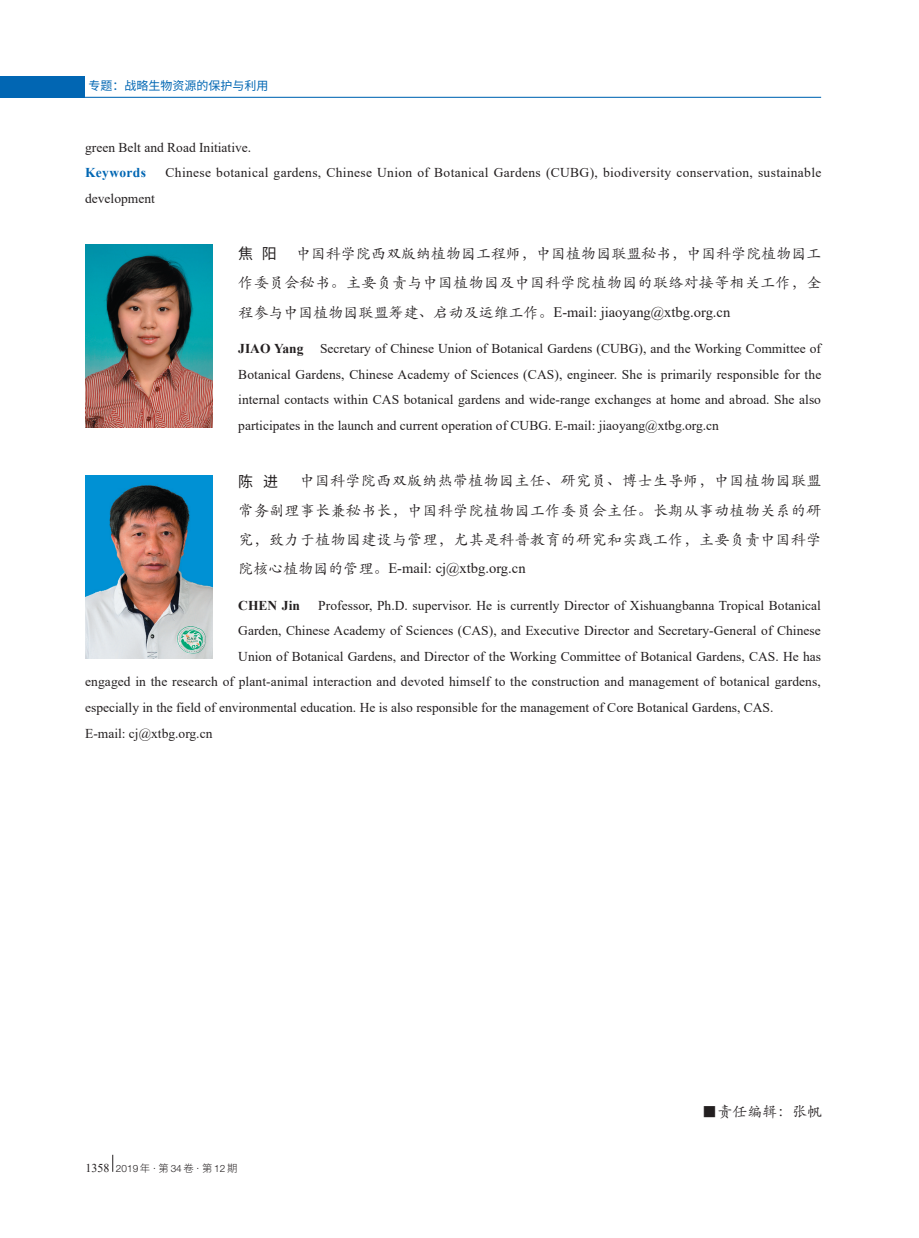
<style>
.page{position:relative;width:919px;height:1238px;background:#fff}
.page>*{position:absolute;margin:0;border:0;box-sizing:border-box;transform-origin:0 0}
.t1{font:15px/29.1px "ST Kaiti";letter-spacing:.025em;color:#231f20;text-align:right}
.t2{font:15px "Source Han Sans CN";color:#231f20}
.t3{font:14.55px "Times New Roman";color:#231f20}
.t4{font:13.5px/25.5px "Times New Roman";color:#231f20;text-align:justify}
.t5{font:13.5px "Times New Roman";letter-spacing:.025em;color:#231f20}
.t6{font:700 13.5px "Times New Roman";letter-spacing:.025em;color:#0166b3}
.t7{font:700 13.5px "Times New Roman";letter-spacing:.005em;color:#231f20}
.t8{font:12px "Source Han Sans CN";color:#0166b3}
.t9{font:300 10.05px "Helvetica Neue LT Pro";color:#231f20}
.s1{font-family:"ST Kaiti";font-size:15px}
.s2{font-weight:700}
.s3{font-family:"Times New Roman";font-weight:400;font-size:12px}
.s4{font-family:"Source Han Sans CN";font-size:10.35px}
</style>
<div class="page">
<svg style="left:112px;top:1154px;width:1px;height:17px"></svg>
<div style="left:0;top:77px;width:84px;height:21px;background:#0166b3"></div>
<hr style="left:0;top:97px;width:821px;height:1px;background:#0166b3">
<img style="left:85px;top:244px;width:128px;height:183px">
<img style="left:85px;top:476px;width:128px;height:182px">
<p class="t8" style="left:88px;top:79px;width:181px">专题：战略生物资源的保护与利用</p>
<p class="t4" style="left:85px;top:134px;width:168px">green Belt and Road Initiative.</p>
<p class="t6" style="left:85px;top:163px;width:62px">Keywords</p>
<p class="t5" style="left:165px;top:163px;width:657px">Chinese botanical gardens, Chinese Union of Botanical Gardens (CUBG), biodiversity conservation, sustainable</p>
<p class="t4" style="left:85px;top:185px;width:71px">development</p>
<p class="t2" style="left:238px;top:245px;width:40px">焦 阳</p>
<p class="t1" style="left:238px;top:238px;width:584px">中国科学院西双版纳植物园工程师，中国植物园联盟秘书，中国科学院植物园工<br>作委员会秘书。主要负责与中国植物园及中国科学院植物园的联络对接等相关工作，全</p>
<p class="t3" style="left:238px;top:301px;width:493px"><span class="s1">程参与中国植物园联盟筹建、启动及运维工作。</span>E-mail: jiaoyang@xtbg.org.cn</p>
<p class="t4" style="left:238px;top:336px;width:584px"><span class="s2">JIAO Yang</span> Secretary of Chinese Union of Botanical Gardens (CUBG), and the Working Committee of Botanical Gardens, Chinese Academy of Sciences (CAS), engineer. She is primarily responsible for the internal contacts within CAS botanical gardens and wide-range exchanges at home and abroad. She also participates in the launch and current operation of CUBG. E-mail: jiaoyang@xtbg.org.cn</p>
<p class="t2" style="left:238px;top:472px;width:41px">陈 进</p>
<p class="t1" style="left:238px;top:466px;width:584px;text-align:justify;text-indent:61px">中国科学院西双版纳热带植物园主任、研究员、博士生导师，中国植物园联盟常务副理事长兼秘书长，中国科学院植物园工作委员会主任。长期从事动植物关系的研究，致力于植物园建设与管理，尤其是科普教育的研究和实践工作，主要负责中国科学</p>
<p class="t3" style="left:238px;top:558px;width:289px"><span class="s1">院核心植物园的管理。</span>E-mail: cj@xtbg.org.cn</p>
<p class="t7" style="left:238px;top:595px;width:63px">CHEN Jin</p>
<p class="t4" style="left:318px;top:592px;width:504px">Professor, Ph.D. supervisor. He is currently Director of Xishuangbanna Tropical Botanical</p>
<p class="t4" style="left:238px;top:617px;width:584px">Garden, Chinese Academy of Sciences (CAS), and Executive Director and Secretary-General of Chinese</p>
<p class="t4" style="left:238px;top:643px;width:584px">Union of Botanical Gardens, and Director of the Working Committee of Botanical Gardens, CAS. He has</p>
<p class="t4" style="left:85px;top:668px;width:737px">engaged in the research of plant-animal interaction and devoted himself to the construction and management of botanical gardens,</p>
<p class="t4" style="left:85px;top:694px;width:690px">especially in the field of environmental education. He is also responsible for the management of Core Botanical Gardens, CAS.</p>
<p class="t4" style="left:85px;top:719px;width:129px">E-mail: cj@xtbg.org.cn</p>
<p class="t9" style="left:85px;top:1161px;width:153px"><span class="s3">1358</span> 2019 <span class="s4">年</span> . <span class="s4">第</span> 34 <span class="s4">卷</span> . <span class="s4">第</span> 12 <span class="s4">期</span></p>
<p class="t1" style="left:702px;top:1096px;width:121px">■责任编辑：张帆</p>
</div>
